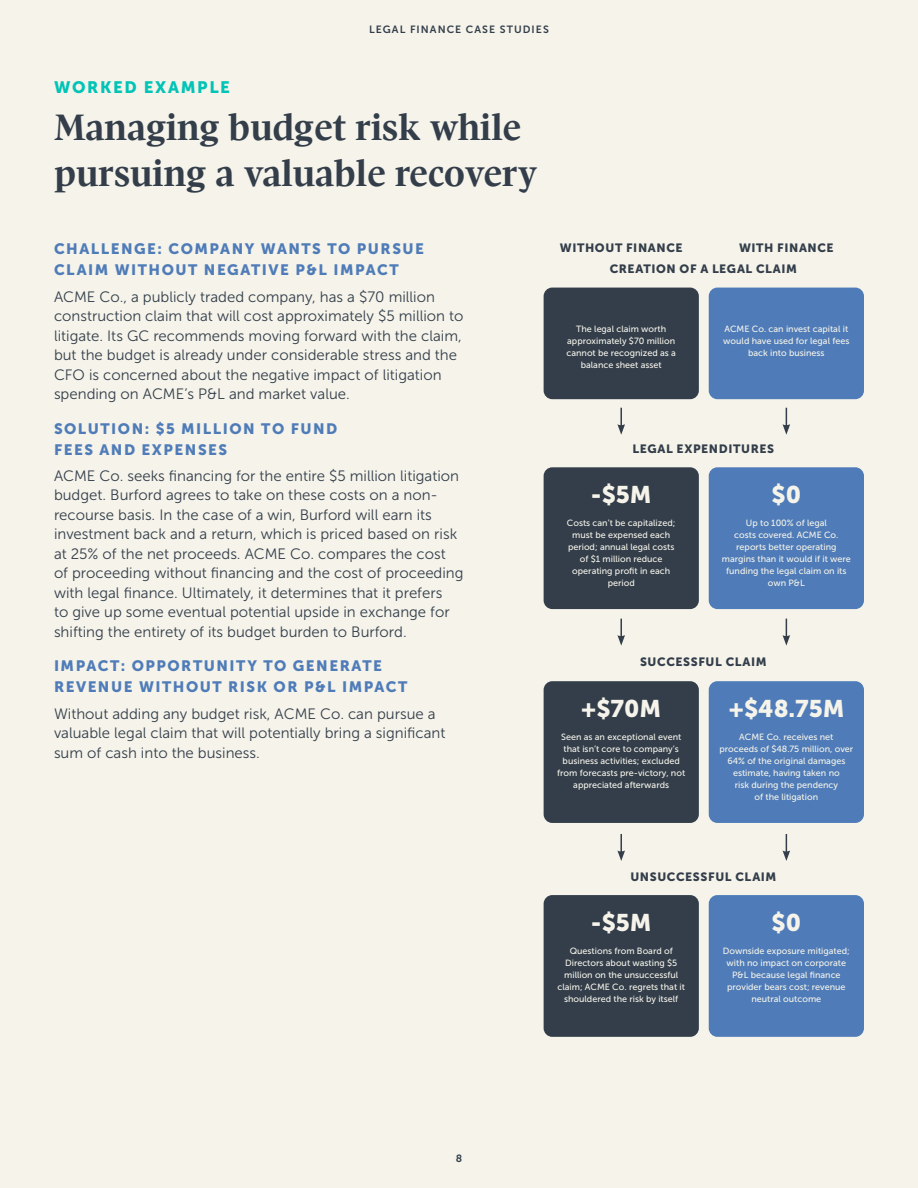
<style>
.page{position:relative;width:918px;height:1188px;background:#f5f3ea}
.page>*{position:absolute;margin:0;border:0;box-sizing:border-box;transform-origin:0 0}
.t1{font:700 37.5px/46.5px "Pratt Nova";color:#333e4a}
.t2{font:24px "Museo Sans 900";color:#f5f3ea}
.t3{font:16.5px "Museo Sans 900";letter-spacing:.1em;color:#00c4b6}
.t4{font:15px/19.5px "Museo Sans 300";color:#333e4a}
.t5{font:15px/21px "Museo Sans 900";letter-spacing:.1em;color:#4f7cb8}
.t6{font:12px/20.7px "Museo Sans 900";letter-spacing:.05em;color:#333e4a}
.t7{font:10.5px "Museo Sans 700";letter-spacing:.1em;color:#333e4a}
.t8{font:9px/12px "Museo Sans 500";color:#f5f3ea;text-align:center}
</style>
<div class="page">
<div style="left:709px;top:288px;width:155px;height:111px;background:#4f7cb8;border-radius:9px"></div>
<div style="left:544px;top:288px;width:155px;height:111px;background:#333e4a;border-radius:9px"></div>
<div style="left:709px;top:467px;width:155px;height:142px;background:#4f7cb8;border-radius:9px"></div>
<div style="left:544px;top:467px;width:155px;height:142px;background:#333e4a;border-radius:9px"></div>
<svg style="left:617px;top:408px;width:8px;height:27px"></svg>
<svg style="left:783px;top:408px;width:7px;height:27px"></svg>
<div style="left:709px;top:681px;width:155px;height:142px;background:#4f7cb8;border-radius:9px"></div>
<div style="left:544px;top:681px;width:155px;height:142px;background:#333e4a;border-radius:9px"></div>
<svg style="left:617px;top:619px;width:8px;height:27px"></svg>
<svg style="left:783px;top:619px;width:7px;height:27px"></svg>
<div style="left:709px;top:895px;width:155px;height:142px;background:#4f7cb8;border-radius:9px"></div>
<div style="left:544px;top:895px;width:155px;height:142px;background:#333e4a;border-radius:9px"></div>
<svg style="left:617px;top:834px;width:8px;height:27px"></svg>
<svg style="left:783px;top:834px;width:7px;height:27px"></svg>
<p class="t7" style="left:369px;top:23px;width:181px">LEGAL FINANCE CASE STUDIES</p>
<h3 class="t3" style="left:54px;top:78px;width:177px">WORKED EXAMPLE</h3>
<h1 class="t1" style="left:54px;top:105px;width:485px">Managing budget risk while pursuing a valuable recovery</h1>
<h3 class="t5" style="left:54px;top:238px;width:372px">CHALLENGE: COMPANY WANTS TO PURSUE<br>CLAIM WITHOUT NEGATIVE P&amp;L IMPACT</h3>
<p class="t4" style="left:54px;top:287px;width:411px">ACME Co., a publicly traded company, has a $70 million construction claim that will cost approximately $5 million to litigate. Its GC recommends moving forward with the claim, but the budget is already under considerable stress and the CFO is concerned about the negative impact of litigation spending on ACME’s P&amp;L and market value.</p>
<h3 class="t5" style="left:54px;top:418px;width:285px">SOLUTION: $5 MILLION TO FUND<br>FEES AND EXPENSES</h3>
<p class="t4" style="left:54px;top:466px;width:411px">ACME Co. seeks financing for the entire $5 million litigation budget. Burford agrees to take on these costs on a non&shy;recourse basis. In the case of a win, Burford will earn its investment back and a return, which is priced based on risk at 25% of the net proceeds. ACME Co. compares the cost of proceeding without financing and the cost of proceeding with legal finance. Ultimately, it determines that it prefers<br>to give up some eventual potential upside in exchange for shifting the entirety of its budget burden to Burford.</p>
<h3 class="t5" style="left:54px;top:655px;width:355px">IMPACT: OPPORTUNITY TO GENERATE<br>REVENUE WITHOUT RISK OR P&amp;L IMPACT</h3>
<h3 class="t4" style="left:54px;top:704px;width:393px">Without adding any budget risk, ACME Co. can pursue a valuable legal claim that will potentially bring a significant sum of cash into the business.</h3>
<h3 class="t6" style="left:560px;top:237px;width:124px">WITHOUT FINANCE</h3>
<h3 class="t6" style="left:610px;top:237px;width:225px;text-indent:129px">WITH FINANCE<br>CREATION OF A LEGAL CLAIM</h3>
<p class="t8" style="left:566px;top:323px;width:111px">The legal claim worth approximately $70 million cannot be recognized as a balance sheet asset</p>
<p class="t8" style="left:723px;top:323px;width:128px">ACME Co. can invest capital it would have used for legal fees back into business</p>
<h3 class="t6" style="left:633px;top:439px;width:143px">LEGAL EXPENDITURES</h3>
<h2 class="t2" style="left:591px;top:481px;width:62px">-$5M</h2>
<h2 class="t2" style="left:772px;top:481px;width:31px">$0</h2>
<p class="t8" style="left:567px;top:517px;width:110px">Costs can’t be capitalized; must be expensed each period; annual legal costs of $1 million reduce operating profit in each period</p>
<p class="t8" style="left:722px;top:517px;width:131px">Up to 100% of legal<br>costs covered. ACME Co. reports better operating margins than it would if it were funding the legal claim on its own P&amp;L</p>
<h3 class="t6" style="left:640px;top:651px;width:128px">SUCCESSFUL CLAIM</h3>
<h2 class="t2" style="left:581px;top:695px;width:81px">+$70M</h2>
<h2 class="t2" style="left:729px;top:695px;width:117px">+$48.75M</h2>
<p class="t8" style="left:557px;top:731px;width:129px">Seen as an exceptional event that isn’t core to company’s business activities; excluded from forecasts pre-victory, not appreciated afterwards</p>
<p class="t8" style="left:719px;top:731px;width:135px">ACME Co. receives net proceeds of $48.75 million, over<br>64% of the original damages estimate, having taken no<br>risk during the pendency<br>of the litigation</p>
<h3 class="t6" style="left:630px;top:866px;width:148px">UNSUCCESSFUL CLAIM</h3>
<h2 class="t2" style="left:591px;top:909px;width:62px">-$5M</h2>
<h2 class="t2" style="left:772px;top:909px;width:31px">$0</h2>
<p class="t8" style="left:557px;top:945px;width:129px">Questions from Board of<br>Directors about wasting $5 million on the unsuccessful claim; ACME Co. regrets that it shouldered the risk by itself</p>
<p class="t8" style="left:723px;top:945px;width:128px">Downside exposure mitigated; with no impact on corporate<br>P&amp;L because legal finance provider bears cost; revenue neutral outcome</p>
<p class="t7" style="left:456px;top:1153px;width:8px">8</p>
</div>
